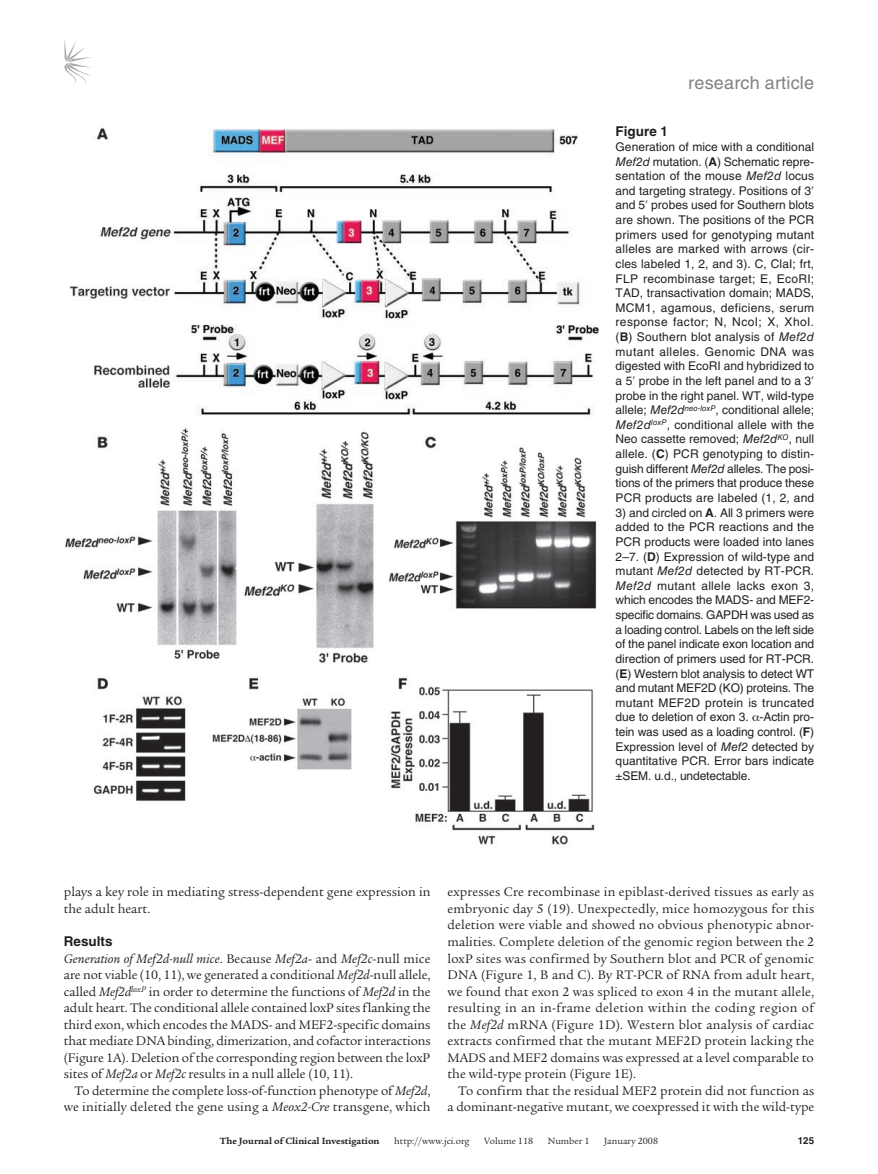
<style>
.page{position:relative;width:878px;height:1174px;background:#fff}
.page>*{position:absolute;margin:0;border:0;box-sizing:border-box;transform-origin:0 0}
.t1{font:18px "Helvetica LT Std";letter-spacing:.01em;color:#808285}
.t2{font:13.5px/16.5px "Legacy Serif Std";color:#231f20;text-align:justify}
.t3{font:700 13.5px "Helvetica LT Std";color:#231f20}
.t4{font:12px/14.5px "Helvetica LT Std";letter-spacing:.005em;color:#231f20}
.t5{font:9.75px "Legacy Serif Std";color:#231f20}
.t6{font:700 9.75px "Legacy Serif Std";color:#231f20}
.t7{font:700 9.75px "Helvetica LT Std";color:#231f20}
.s1{font-style:italic}
.s2{font-weight:700}
</style>
<div class="page">
<svg style="left:64px;top:39px;width:27px;height:45px"></svg>
<img style="left:65px;top:128px;width:533px;height:717px">
<h1 class="t1" style="left:688px;top:72px;width:127px">research article</h1>
<p class="t3" style="left:615px;top:123px;width:54px">Figure 1</p>
<p class="t4" style="left:615px;top:139px;width:200px">Generation of mice with a conditional <span class="s1">Mef2d</span> mutation. (<span class="s2">A</span>) Schematic repre&shy;sentation of the mouse <span class="s1">Mef2d</span> locus and targeting strategy. Positions of 3 and 5 probes used for Southern blots are shown. The positions of the PCR primers used for genotyping mutant alleles are marked with arrows (cir&shy;cles labeled 1, 2, and 3). C, ClaI; frt, FLP recombinase target; E, EcoRI; TAD, transactivation domain; MADS, MCM1, agamous, deficiens, serum response factor; N, NcoI; X, XhoI. (<span class="s2">B</span>) Southern blot analysis of <span class="s1">Mef2d </span>mutant alleles. Genomic DNA was digested with EcoRI and hybridized to a 5 probe in the left panel and to a 3 probe in the right panel. WT, wild-type allele; <span class="s1">Mef2d</span><sup>neo-loxP</sup>, conditional allele; <span class="s1">Mef2d</span><sup>loxP</sup>, conditional allele with the Neo cassette removed; <span class="s1">Mef2d</span><sup>KO</sup>, null allele. (<span class="s2">C</span>) PCR genotyping to distin&shy;guish different <span class="s1">Mef2d</span> alleles. The posi&shy;tions of the primers that produce these PCR products are labeled (1, 2, and</p>
<p class="t4" style="left:615px;top:505px;width:200px;text-align:justify">3) and circled on <span class="s2">A</span>. All 3 primers were added to the PCR reactions and the PCR products were loaded into lanes 2–7. (<span class="s2">D</span>) Expression of wild-type and mutant <span class="s1">Mef2d</span> detected by RT-PCR.<br><span class="s1">Mef2d</span> mutant allele lacks exon 3, which encodes the MADS- and MEF2- specific domains. GAPDH was used as a loading control. Labels on the left side of the panel indicate exon location and direction of primers used for RT-PCR. (<span class="s2">E</span>) Western blot analysis to detect WT and mutant MEF2D (KO) proteins. The mutant MEF2D protein is truncated due to deletion of exon 3. -Actin pro&shy;tein was used as a loading control. (<span class="s2">F</span>)<br>Expression level of <span class="s1">Mef2</span> detected by quantitative PCR. Error bars indicate ±SEM. u.d., undetectable.</p>
<p class="t2" style="left:64px;top:884px;width:368px">plays a key role in mediating stress-dependent gene expression in the adult heart.</p>
<p class="t3" style="left:64px;top:933px;width:50px">Results</p>
<p class="t2" style="left:64px;top:950px;width:368px"><span class="s1">Generation of Mef2d-null mice</span>. Because <span class="s1">Mef2a</span>- and <span class="s1">Mef2c</span>-null mice are not viable (10, 11), we generated a conditional <span class="s1">Mef2d</span>-null allele, called <span class="s1">Mef2d</span><sup>loxP</sup> in order to determine the functions of <span class="s1">Mef2d</span> in the adult heart. The conditional allele contained loxP sites flanking the third exon, which encodes the MADS- and MEF2-specific domains that mediate DNA binding, dimerization, and cofactor interactions (Figure 1A). Deletion of the corresponding region between the loxP sites of <span class="s1">Mef2a</span> or <span class="s1">Mef2c</span> results in a null allele (10, 11).</p>
<p class="t2" style="left:64px;top:1082px;width:368px;text-align:right">To determine the complete loss-of-function phenotype of <span class="s1">Mef2d</span>, we initially deleted the gene using a <span class="s1">Meox2-Cre</span> transgene, which</p>
<p class="t2" style="left:447px;top:884px;width:368px">expresses Cre recombinase in epiblast-derived tissues as early as embryonic day 5 (19). Unexpectedly, mice homozygous for this deletion were viable and showed no obvious phenotypic abnor&shy;malities. Complete deletion of the genomic region between the 2 loxP sites was confirmed by Southern blot and PCR of genomic DNA (Figure 1, B and C). By RT-PCR of RNA from adult heart, we found that exon 2 was spliced to exon 4 in the mutant allele, resulting in an in-frame deletion within the coding region of the <span class="s1">Mef2d</span> mRNA (Figure 1D). Western blot analysis of cardiac extracts confirmed that the mutant MEF2D protein lacking the MADS and MEF2 domains was expressed at a level comparable to the wild-type protein (Figure 1E).</p>
<p class="t2" style="left:447px;top:1082px;width:368px;text-align:right">To confirm that the residual MEF2 protein did not function as<br>a dominant-negative mutant, we coexpressed it with the wild-type</p>
<p class="t6" style="left:220px;top:1135px;width:161px">The Journal of Clinical Investigation</p>
<p class="t5" style="left:394px;top:1135px;width:77px">http://www.jci.org</p>
<p class="t5" style="left:484px;top:1135px;width:50px">Volume 118</p>
<p class="t5" style="left:548px;top:1135px;width:43px">Number 1</p>
<p class="t5" style="left:604px;top:1135px;width:55px">January 2008</p>
<p class="t7" style="left:797px;top:1134px;width:18px">125</p>
</div>
